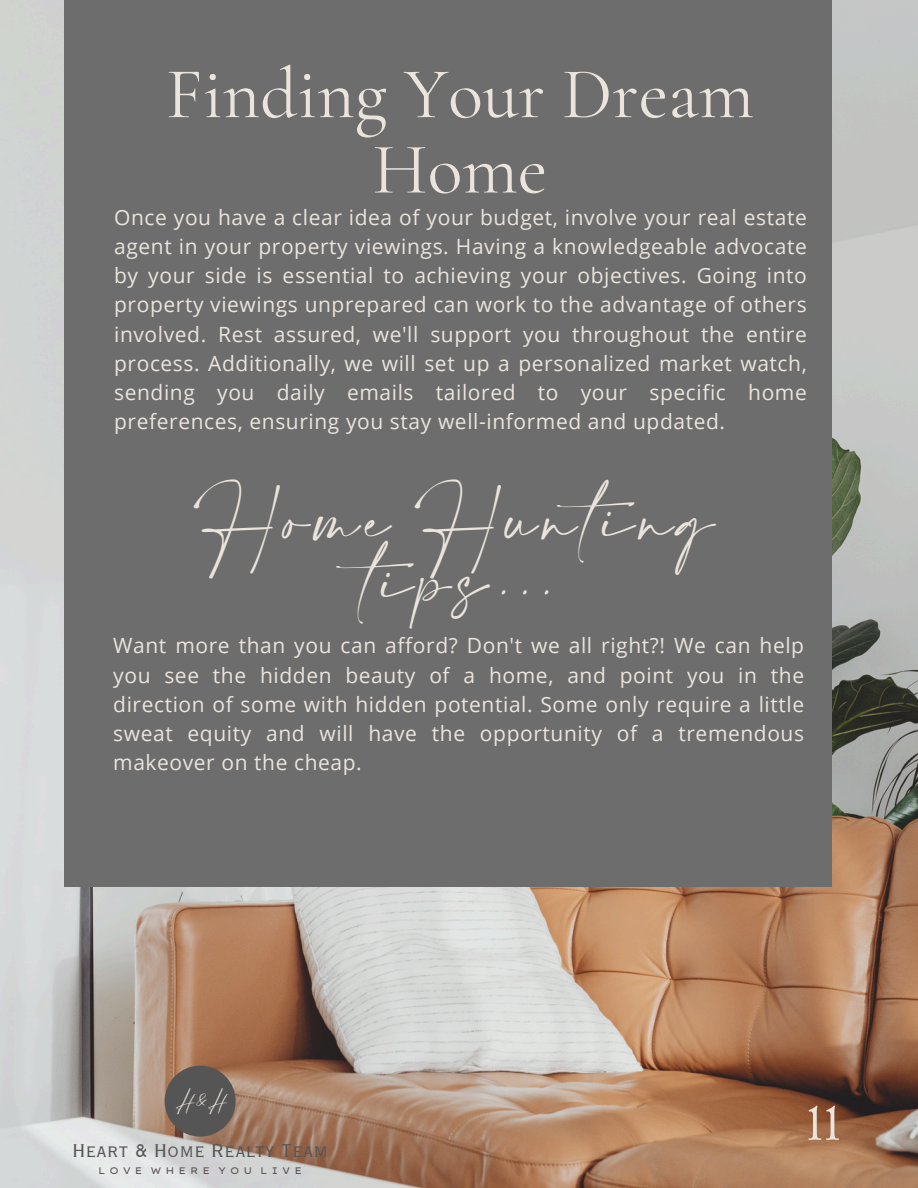
<style>
.page{position:relative;width:918px;height:1188px;background:#fff}
.page>*{position:absolute;margin:0;border:0;box-sizing:border-box;transform-origin:0 0}
.t1{font:72.6px/75.3px "Cormorant Garamond";color:#eae4dd;text-align:center}
.t2{font:51px "Ovo";color:#eae4dd}
.t3{font:48px/60.8px "Amalfi Coast";letter-spacing:.14em;color:#eae4dd;text-align:center}
.t4{font:24.15px "Copperplate Gothic LT Pro 29 BC";color:#555}
.t5{font:21px/29.2px "Open Sans";letter-spacing:.03em;color:#eae4dd;text-align:justify}
.t6{font:19.35px "Eyesome Script";color:#eae4dd}
.t7{font:9.45px "Lexend Mega";letter-spacing:.41em;color:#5d5354}
</style>
<div class="page">
<img style="left:0;top:0;width:918px;height:1188px">
<div style="left:65px;top:0;width:767px;height:887px;background:#6d6d6d"></div>
<div style="left:165px;top:1066px;width:71px;height:71px;background:#555;border-radius:50%"></div>
<h2 class="t1" style="left:166px;top:56px;width:590px">Finding Your Dream<br>Home</h2>
<h5 class="t5" style="left:114px;top:202px;width:694px">Once you have a clear idea of your budget, involve your real estate agent in your property viewings. Having a knowledgeable advocate by your side is essential to achieving your objectives. Going into property viewings unprepared can work to the advantage of others involved. Rest assured, we'll support you throughout the entire process. Additionally, we will set up a personalized market watch, sending you daily emails tailored to your specific home preferences, ensuring you stay well-informed and updated.</h5>
<h5 class="t3" style="left:202px;top:491px;width:514px">Home Hunting tips...</h5>
<h1 class="t5" style="left:113px;top:631px;width:692px">Want more than you can afford? Don't we all right?! We can help you see the hidden beauty of a home, and point you in the direction of some with hidden potential. Some only require a little sweat equity and will have the opportunity of a tremendous makeover on the cheap.</h1>
<h3 class="t6" style="left:175px;top:1088px;width:54px">H&amp;H</h3>
<p class="t4" style="left:72px;top:1139px;width:258px">Heart &amp; Home Realty Team</p>
<p class="t7" style="left:98px;top:1165px;width:205px">LOVE WHERE YOU LIVE</p>
<h4 class="t2" style="left:806px;top:1095px;width:37px">11</h4>
</div>
